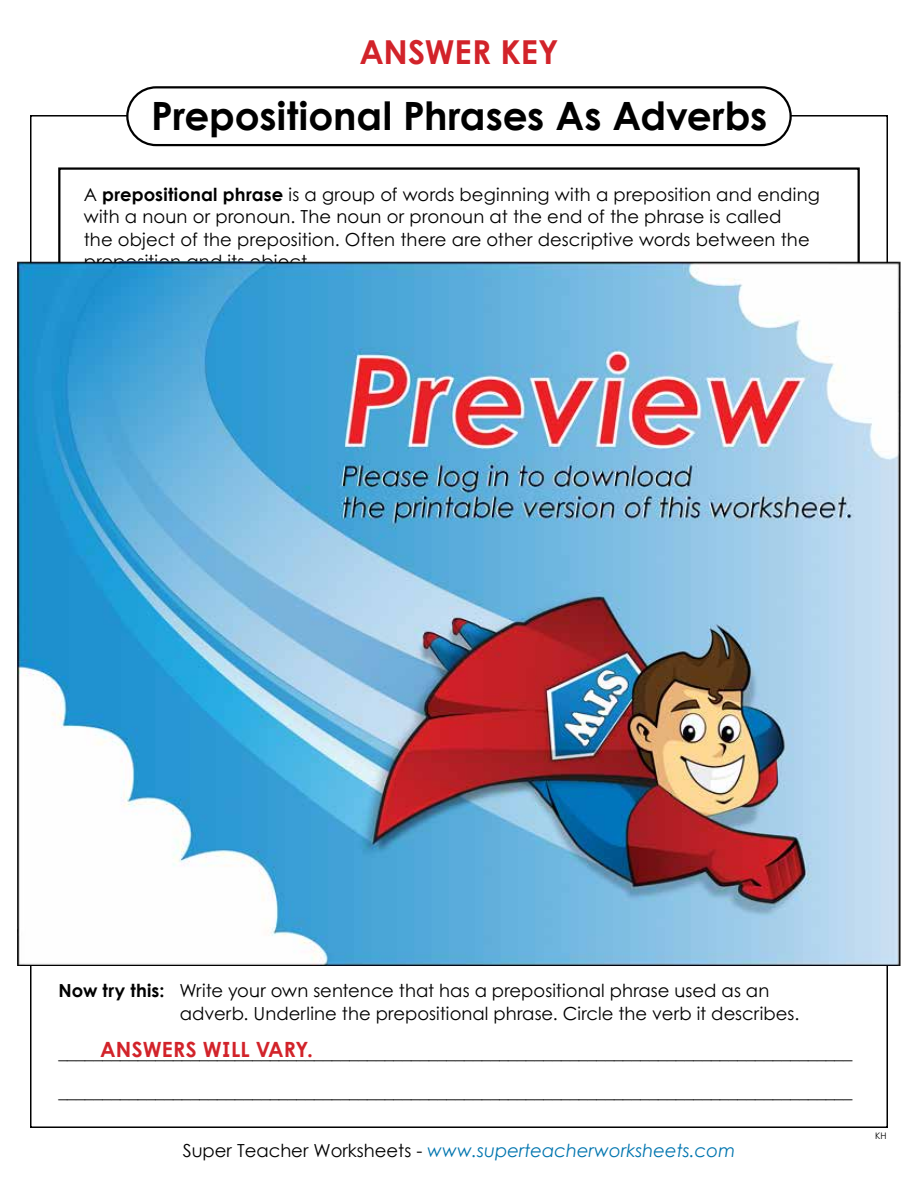
<style>
.page{position:relative;width:918px;height:1188px;background:#fff}
.page>*{position:absolute;margin:0;border:0;box-sizing:border-box;transform-origin:0 0}
.t1{font:700 39px "Century Gothic 2";color:#000}
.t2{font:700 33px "Century Gothic 2";letter-spacing:-.005em;color:#d2232a}
.t3{font:700 21px "Century STW4";letter-spacing:.005em;color:#d2232a}
.t4{font:18px/22.5px "Century STW4";letter-spacing:.005em;color:#000}
.t5{font:italic 18px "Century Gothic 2";color:#0075af}
.t6{font:9px "Century Gothic 2";color:#000}
.s1{font-weight:700}
.s2{font-style:normal;color:#000}
</style>
<div class="page">
<div style="left:126px;top:86px;width:666px;height:60px;border:2px solid #000;border-radius:29px"></div>
<img style="left:17px;top:262px;width:884px;height:703px">
<h2 class="t2" style="left:359px;top:27px;width:201px">ANSWER KEY</h2>
<h1 class="t1" style="left:151px;top:86px;width:618px">Prepositional Phrases As Adverbs</h1>
<p class="t4" style="left:84px;top:183px;width:738px">A <span class="s1">prepositional phrase</span> is a group of words beginning with a preposition and ending with a noun or pronoun. The noun or pronoun at the end of the phrase is called<br>the object of the preposition. Often there are other descriptive words between the preposition and its object.</p>
<p class="t4" style="left:180px;top:979px;width:621px;text-indent:-121px"><span class="s1">Now try this:</span> Write your own sentence that has a prepositional phrase used as an adverb. Underline the prepositional phrase. Circle the verb it describes.</p>
<p class="t4" style="left:58px;top:1032px;width:795px;line-height:39px">__________________________________________________________________________________________ __________________________________________________________________________________________</p>
<p class="t3" style="left:100px;top:1033px;width:214px">ANSWERS WILL VARY.</p>
<p class="t5" style="left:183px;top:1137px;width:554px"><span class="s2">Super Teacher Worksheets -</span> www.superteacherworksheets.com</p>
<p class="t6" style="left:875px;top:1129px;width:13px">KH</p>
</div>
